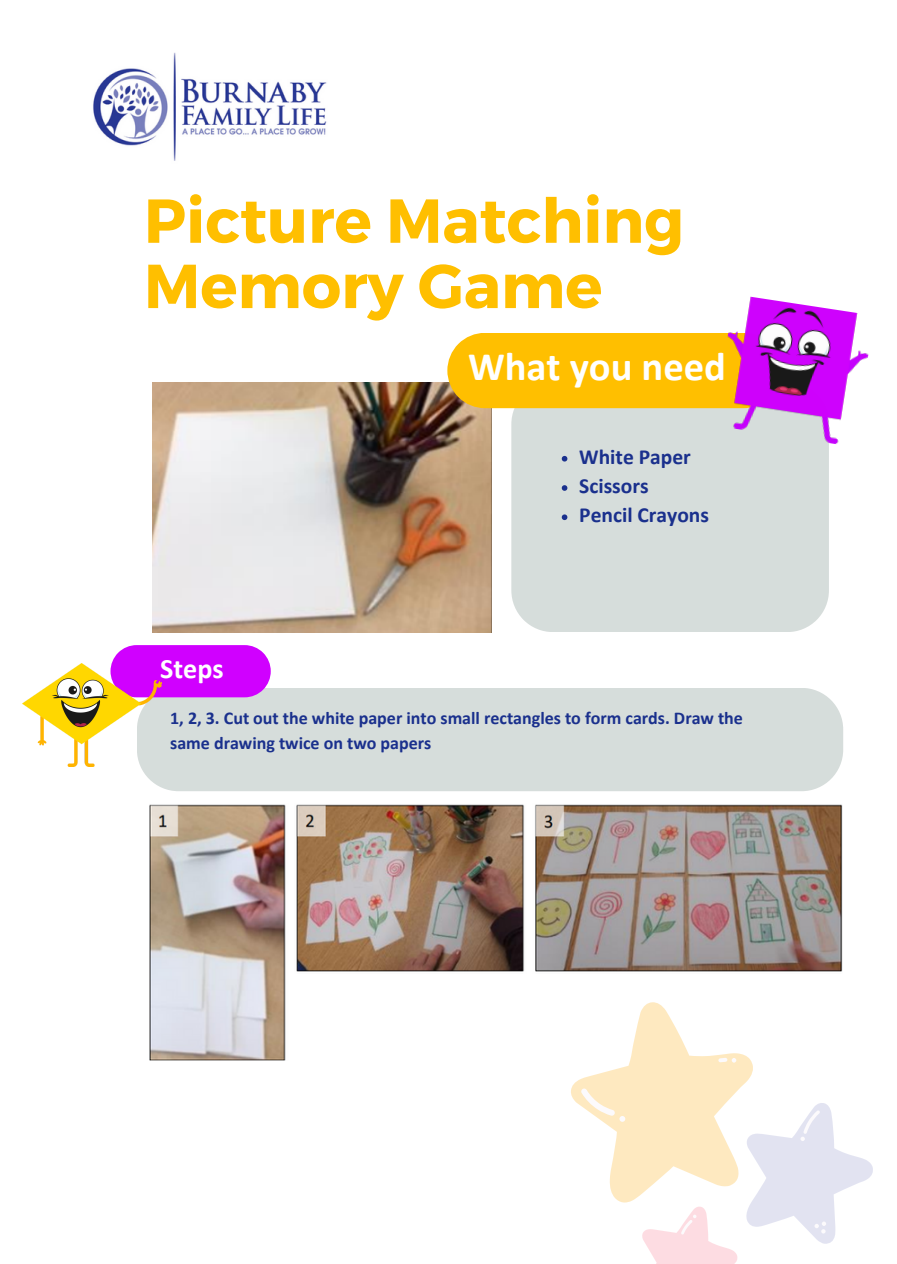
<style>
.page{position:relative;width:897px;height:1264px;background:#fff}
.page>*{position:absolute;margin:0;border:0;box-sizing:border-box;transform-origin:0 0}
.t1{font:700 61.95px/65.2px "Montserrat";color:#ffbf00}
.t2{font:700 40.5px "Calibri";color:#fff}
.t3{font:700 28.05px "Calibri";color:#fff}
.t4{font:700 21.45px "Calibri";color:#1a308d}
.t5{font:700 18px/24.8px "Calibri";color:#1a308d}
</style>
<div class="page">
<img style="left:93px;top:52px;width:234px;height:109px">
<div style="left:137px;top:688px;width:706px;height:103px;background:#d6dddb;border-radius:42px"></div>
<img style="left:150px;top:804px;width:693px;height:256px">
<svg style="left:570px;top:1002px;width:303px;height:261px"></svg>
<div style="left:511px;top:408px;width:318px;height:224px;background:#d6dddb"></div>
<img style="left:152px;top:382px;width:339px;height:250px">
<div style="left:447px;top:333px;width:267px;height:75px;background:#ffbf00"></div>
<img style="left:714px;top:296px;width:155px;height:151px">
<svg style="left:111px;top:645px;width:160px;height:52px;background:#d210fe"></svg>
<img style="left:22px;top:664px;width:140px;height:102px">
<svg style="left:562px;top:456px;width:5px;height:5px"></svg>
<svg style="left:562px;top:485px;width:5px;height:6px"></svg>
<svg style="left:562px;top:514px;width:5px;height:6px"></svg>
<p class="t1" style="left:144px;top:185px;width:542px">Picture Matching<br>Memory Game</p>
<p class="t2" style="left:468px;top:349px;width:259px">What you need</p>
<p class="t3" style="left:160px;top:656px;width:65px">Steps</p>
<h3 class="t4" style="left:579px;top:447px;width:113px">White Paper</h3>
<p class="t4" style="left:579px;top:477px;width:71px">Scissors</p>
<p class="t4" style="left:579px;top:506px;width:131px">Pencil Crayons</p>
<p class="t5" style="left:170px;top:707px;width:574px">1, 2, 3. Cut out the white paper into small rectangles to form cards. Draw the same drawing twice on two papers</p>
</div>
